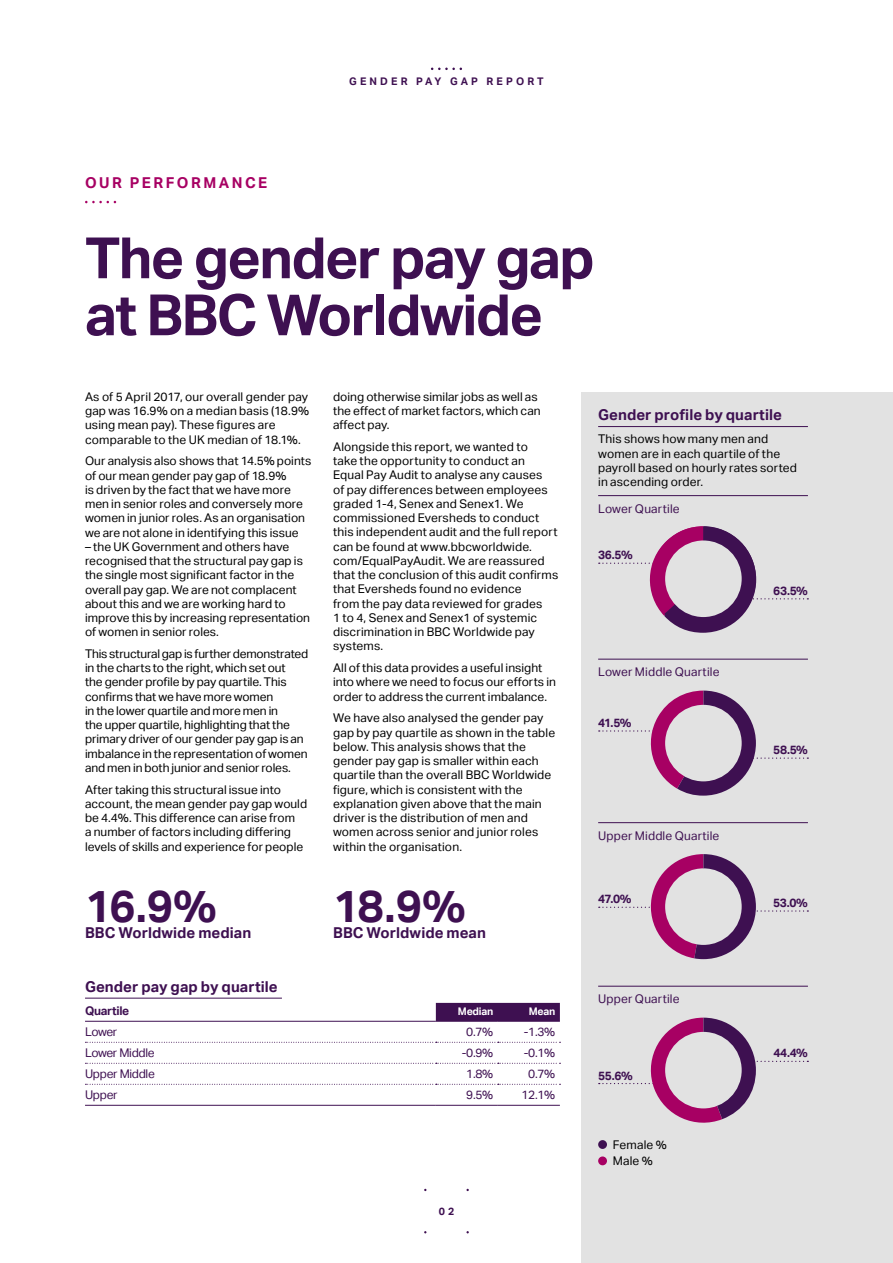
<style>
.page{position:relative;width:893px;height:1263px;background:#fff}
.page>*{position:absolute;margin:0;border:0;box-sizing:border-box;transform-origin:0 0}
.t1{font:700 57px/57px "Aktiv Grotesk";letter-spacing:-.03em;color:#3e1051}
.t2{font:700 45px "Aktiv Grotesk";color:#3e1051}
.t3{font:700 15px "Aktiv Grotesk";letter-spacing:.005em;color:#3e1051}
.t4{font:700 15px "Aktiv Grotesk";letter-spacing:.165em;color:#a70063}
.t5{font:12px/14.2px "Aktiv Grotesk";letter-spacing:.005em;color:#000}
.t6{font:12px "Aktiv Grotesk";letter-spacing:.01em;color:#3e1051}
.t7{font:700 12px "Aktiv Grotesk";letter-spacing:-.025em;color:#3e1051}
.t8{font:12px "Aktiv Grotesk";letter-spacing:-.025em;color:#3e1051}
.t9{font:700 10.5px "Aktiv Grotesk";letter-spacing:.3em;color:#3e1051}
.t10{font:700 10.5px "Aktiv Grotesk";letter-spacing:-.025em;color:#fff}
</style>
<div class="page">
<div style="left:581px;top:392px;width:312px;height:871px;background:#e2e2e2"></div>
<svg style="left:85px;top:1003px;width:475px;height:102px"></svg>
<hr style="left:85px;top:1105px;width:351px;height:1px;background:#3e1051">
<hr style="left:436px;top:1105px;width:62px;height:1px;background:#3e1051">
<hr style="left:498px;top:1105px;width:62px;height:1px;background:#3e1051">
<hr style="left:85px;top:1021px;width:351px;height:1px;background:#3e1051">
<hr style="left:436px;top:1021px;width:62px;height:1px;background:#3e1051">
<hr style="left:498px;top:1021px;width:62px;height:1px;background:#3e1051">
<hr style="left:598px;top:426px;width:210px;height:1px;background:#3e1051">
<hr style="left:598px;top:495px;width:210px;height:1px;background:#3e1051">
<hr style="left:598px;top:659px;width:210px;height:1px;background:#3e1051">
<hr style="left:598px;top:822px;width:210px;height:1px;background:#3e1051">
<hr style="left:598px;top:986px;width:210px;height:1px;background:#3e1051">
<div style="left:598px;top:1140px;width:9px;height:9px;background:#3e1051;border-radius:50%"></div>
<div style="left:598px;top:1156px;width:9px;height:9px;background:#a70063;border-radius:50%"></div>
<svg style="left:85px;top:201px;width:31px;height:2px"></svg>
<svg style="left:599px;top:526px;width:209px;height:107px"></svg>
<div style="left:665px;top:540px;width:77px;height:77px;background:#e2e2e2;border-radius:50%"></div>
<svg style="left:599px;top:691px;width:209px;height:105px"></svg>
<div style="left:665px;top:705px;width:77px;height:76px;background:#e2e2e2;border-radius:50%"></div>
<svg style="left:599px;top:854px;width:209px;height:105px"></svg>
<div style="left:665px;top:868px;width:77px;height:77px;background:#e2e2e2;border-radius:50%"></div>
<svg style="left:599px;top:1018px;width:209px;height:105px"></svg>
<div style="left:665px;top:1032px;width:77px;height:76px;background:#e2e2e2;border-radius:50%"></div>
<hr style="left:85px;top:998px;width:197px;height:1px;background:#3e1051">
<svg style="left:431px;top:68px;width:31px;height:2px"></svg>
<p class="t4" style="left:85px;top:174px;width:184px">OUR PERFORMANCE</p>
<p class="t9" style="left:349px;top:75px;width:196px">GENDER PAY GAP REPORT</p>
<h1 class="t1" style="left:85px;top:230px;width:511px">The gender pay gap at BBC Worldwide</h1>
<p class="t5" style="left:85px;top:389px;width:226px">As of 5 April 2017, our overall gender pay gap was 16.9% on a median basis (18.9% using mean pay). These figures are comparable to the UK median of 18.1%.</p>
<p class="t5" style="left:85px;top:454px;width:228px">Our analysis also shows that 14.5% points of our mean gender pay gap of 18.9%<br>is driven by the fact that we have more men in senior roles and conversely more women in junior roles. As an organisation we are not alone in identifying this issue</p>
<p class="t5" style="left:85px;top:539px;width:227px">– the UK Government and others have recognised that the structural pay gap is the single most significant factor in the overall pay gap. We are not complacent about this and we are working hard to improve this by increasing representation of women in senior roles.</p>
<p class="t5" style="left:85px;top:647px;width:225px">This structural gap is further demonstrated in the charts to the right, which set out<br>the gender profile by pay quartile. This confirms that we have more women<br>in the lower quartile and more men in<br>the upper quartile, highlighting that the primary driver of our gender pay gap is an imbalance in the representation of women and men in both junior and senior roles.</p>
<p class="t5" style="left:85px;top:782px;width:224px">After taking this structural issue into account, the mean gender pay gap would be 4.4%. This difference can arise from<br>a number of factors including differing levels of skills and experience for people</p>
<h2 class="t2" style="left:85px;top:880px;width:133px">16.9%</h2>
<p class="t3" style="left:85px;top:924px;width:168px">BBC Worldwide median</p>
<p class="t3" style="left:85px;top:977px;width:194px">Gender pay gap by quartile</p>
<p class="t5" style="left:333px;top:389px;width:209px">doing otherwise similar jobs as well as the effect of market factors, which can affect pay.</p>
<p class="t5" style="left:333px;top:440px;width:227px">Alongside this report, we wanted to<br>take the opportunity to conduct an Equal Pay Audit to analyse any causes<br>of pay differences between employees graded 1-4, Senex and Senex1. We commissioned Eversheds to conduct this independent audit and the full report can be found at www.bbcworldwide. com/EqualPayAudit. We are reassured that the conclusion of this audit confirms that Eversheds found no evidence<br>from the pay data reviewed for grades<br>1 to 4, Senex and Senex1 of systemic discrimination in BBC Worldwide pay systems.</p>
<p class="t5" style="left:333px;top:661px;width:224px">All of this data provides a useful insight into where we need to focus our efforts in order to address the current imbalance.</p>
<p class="t5" style="left:333px;top:711px;width:224px">We have also analysed the gender pay gap by pay quartile as shown in the table below. This analysis shows that the gender pay gap is smaller within each quartile than the overall BBC Worldwide figure, which is consistent with the explanation given above that the main driver is the distribution of men and women across senior and junior roles within the organisation.</p>
<h2 class="t2" style="left:333px;top:880px;width:134px">18.9%</h2>
<p class="t3" style="left:333px;top:924px;width:154px">BBC Worldwide mean</p>
<p class="t7" style="left:85px;top:1004px;width:46px">Quartile</p>
<p class="t10" style="left:458px;top:1005px;width:37px">Median</p>
<p class="t10" style="left:529px;top:1005px;width:28px">Mean</p>
<p class="t6" style="left:85px;top:1025px;width:34px">Lower</p>
<p class="t6" style="left:466px;top:1025px;width:29px">0.7%</p>
<p class="t6" style="left:524px;top:1025px;width:33px">-1.3%</p>
<p class="t8" style="left:85px;top:1046px;width:71px">Lower Middle</p>
<p class="t6" style="left:462px;top:1046px;width:33px">-0.9%</p>
<p class="t6" style="left:524px;top:1046px;width:33px">-0.1%</p>
<p class="t8" style="left:85px;top:1067px;width:71px">Upper Middle</p>
<p class="t6" style="left:466px;top:1067px;width:29px">1.8%</p>
<p class="t6" style="left:528px;top:1067px;width:29px">0.7%</p>
<p class="t6" style="left:85px;top:1088px;width:34px">Upper</p>
<p class="t6" style="left:466px;top:1088px;width:29px">9.5%</p>
<p class="t6" style="left:521px;top:1088px;width:35px">12.1%</p>
<p class="t9" style="left:439px;top:1205px;width:17px">0 2</p>
<p class="t3" style="left:598px;top:406px;width:185px">Gender profile by quartile</p>
<p class="t5" style="left:598px;top:432px;width:200px">This shows how many men and women are in each quartile of the payroll based on hourly rates sorted in ascending order.</p>
<p class="t6" style="left:598px;top:502px;width:83px">Lower Quartile</p>
<p class="t7" style="left:598px;top:548px;width:36px">36.5%</p>
<p class="t6" style="left:598px;top:665px;width:123px">Lower Middle Quartile</p>
<p class="t7" style="left:598px;top:716px;width:35px">41.5%</p>
<p class="t6" style="left:598px;top:829px;width:123px">Upper Middle Quartile</p>
<p class="t7" style="left:773px;top:584px;width:36px">63.5%</p>
<p class="t7" style="left:773px;top:743px;width:36px">58.5%</p>
<p class="t7" style="left:598px;top:892px;width:35px">47.0%</p>
<p class="t7" style="left:773px;top:896px;width:36px">53.0%</p>
<p class="t6" style="left:598px;top:992px;width:83px">Upper Quartile</p>
<p class="t7" style="left:598px;top:1068px;width:36px">55.6%</p>
<p class="t5" style="left:613px;top:1136px;width:56px;line-height:16.4px">Female %<br>Male %</p>
<p class="t7" style="left:773px;top:1046px;width:36px">44.4%</p>
</div>
